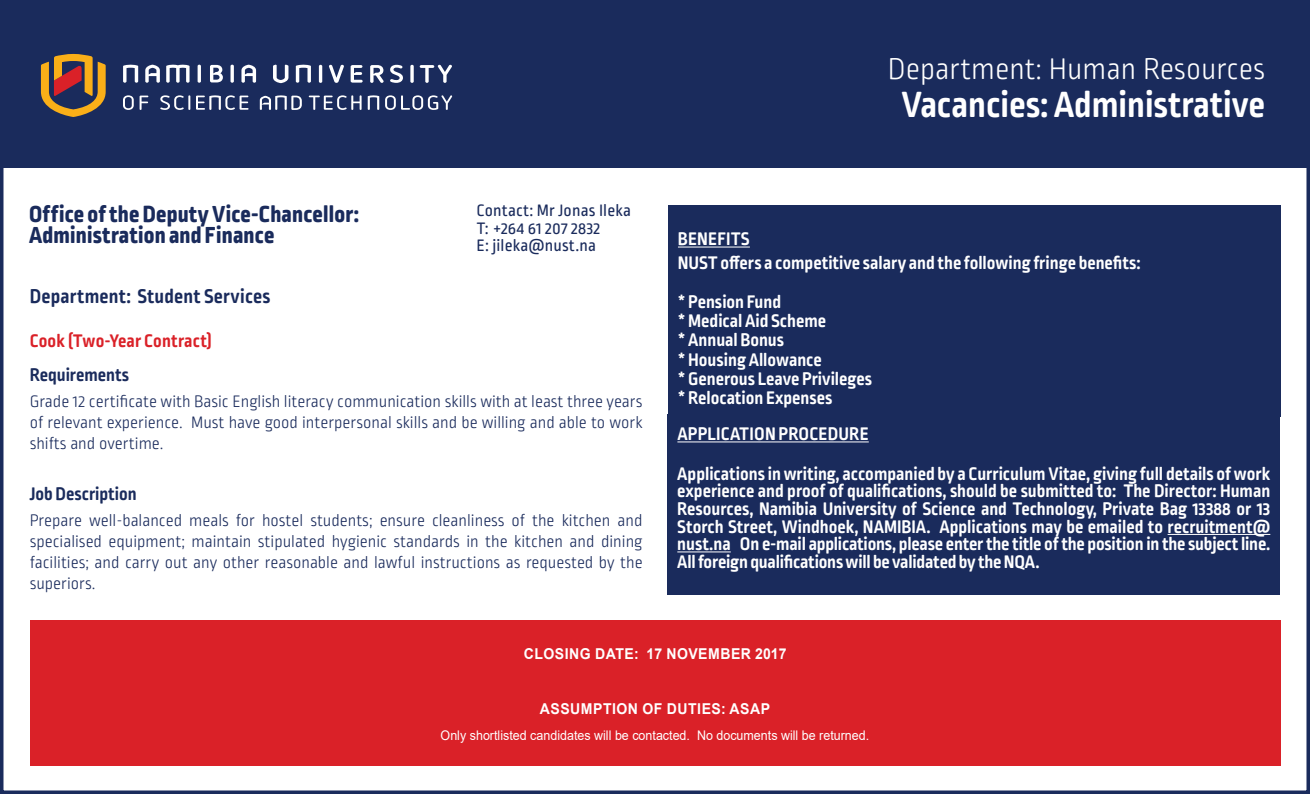
<style>
.page{position:relative;width:1310px;height:794px;background:#fff}
.page>*{position:absolute;margin:0;border:0;box-sizing:border-box;transform-origin:0 0}
.t1{font:700 38.5px "Ropa Soft Pro";color:#fff}
.t2{font:300 31.5px "Ropa Soft Pro";color:#fff}
.t3{font:800 24.5px/21px "Ropa Soft Pro";letter-spacing:.01em;color:#1a2b5c}
.t4{font:700 21px "Ropa Soft Pro";letter-spacing:.01em;color:#1a2b5c}
.t5{font:700 19.25px/17.5px "Ropa Soft Pro";color:#fff;text-align:justify}
.t6{font:700 19.25px "Ropa Soft Pro";color:#1a2b5c}
.t7{font:700 19.25px "Ropa Soft Pro";letter-spacing:.01em;color:#da2128}
.t8{font:300 17.5px/21px "Ropa Soft Pro";color:#1a2b5c;text-align:justify}
.t9{font:17.5px "Ropa Soft Pro";letter-spacing:.01em;color:#1a2b5c}
.t10{font:700 15.05px "Arial";letter-spacing:.035em;color:#fff;scale:.94 1}
.t11{font:13.3px "Arial";color:#fff;scale:.94 1}
</style>
<div class="page">
<div style="left:0;top:2px;width:1310px;height:165px;background:#1a2b5c"></div>
<svg style="left:123px;top:64px;width:329px;height:46px"></svg>
<svg style="left:41px;top:54px;width:65px;height:63px"></svg>
<div style="left:0;top:0;width:1310px;height:794px;border:4px solid #1a2b5c"></div>
<div style="left:30px;top:620px;width:1250px;height:145px;background:#da2128"></div>
<div style="left:667px;top:414px;width:613px;height:181px;background:#1a2b5c"></div>
<hr style="left:677px;top:441px;width:192px;height:1px;background:#fff">
<hr style="left:1167px;top:534px;width:103px;height:1px;background:#fff">
<hr style="left:677px;top:551px;width:54px;height:1px;background:#fff">
<div style="left:668px;top:205px;width:612px;height:211px;background:#1a2b5c"></div>
<hr style="left:678px;top:246px;width:72px;height:1px;background:#fff">
<p class="t3" style="left:29px;top:204px;width:331px">Office of the Deputy Vice-Chancellor:<br>Administration and Finance</p>
<p class="t9" style="left:476px;top:201px;width:156px">Contact: Mr Jonas Ileka</p>
<p class="t9" style="left:476px;top:218px;width:126px">T: +264 61 207 2832</p>
<p class="t9" style="left:476px;top:236px;width:121px">E: jileka@nust.na</p>
<p class="t4" style="left:30px;top:285px;width:242px">Department: Student Services</p>
<p class="t7" style="left:30px;top:329px;width:184px">Cook (Two-Year Contract)</p>
<p class="t6" style="left:30px;top:364px;width:101px">Requirements</p>
<p class="t8" style="left:30px;top:392px;width:614px">Grade 12 certificate with Basic English literacy communication skills with at least three years of relevant experience. Must have good interpersonal skills and be willing and able to work shifts and overtime.</p>
<p class="t6" style="left:30px;top:482px;width:109px">Job Description</p>
<p class="t8" style="left:30px;top:510px;width:614px">Prepare well-balanced meals for hostel students; ensure cleanliness of the kitchen and specialised equipment; maintain stipulated hygienic standards in the kitchen and dining facilities; and carry out any other reasonable and lawful instructions as requested by the superiors.</p>
<p class="t2" style="left:888px;top:52px;width:379px">Department: Human Resources</p>
<p class="t1" style="left:901px;top:83px;width:365px">Vacancies: Administrative</p>
<p class="t5" style="left:678px;top:231px;width:73px">BENEFITS</p>
<p class="t5" style="left:678px;top:255px;width:464px">NUST offers a competitive salary and the following fringe benefits:</p>
<p class="t5" style="left:678px;top:294px;width:105px">* Pension Fund</p>
<p class="t5" style="left:678px;top:313px;width:150px">* Medical Aid Scheme</p>
<p class="t5" style="left:678px;top:332px;width:108px">* Annual Bonus</p>
<p class="t5" style="left:678px;top:351px;width:145px">* Housing Allowance</p>
<p class="t5" style="left:678px;top:371px;width:196px">* Generous Leave Privileges</p>
<p class="t5" style="left:678px;top:390px;width:156px">* Relocation Expenses</p>
<p class="t5" style="left:677px;top:426px;width:193px">APPLICATION PROCEDURE</p>
<p class="t5" style="left:677px;top:466px;width:594px">Applications in writing, accompanied by a Curriculum Vitae, giving full details of work experience and proof of qualifications, should be submitted to: The Director: Human Resources, Namibia University of Science and Technology, Private Bag 13388 or 13<br>Storch Street, Windhoek, NAMIBIA. Applications may be emailed to recruitment@ nust.na On e-mail applications, please enter the title of the position in the subject line.<br>All foreign qualifications will be validated by the NQA.</p>
<p class="t10" style="left:524px;top:643px;width:281px">CLOSING DATE: 17 NOVEMBER 2017</p>
<p class="t10" style="left:540px;top:698px;width:246px">ASSUMPTION OF DUTIES: ASAP</p>
<p class="t11" style="left:441px;top:726px;width:457px">Only shortlisted candidates will be contacted. No documents will be returned.</p>
</div>
